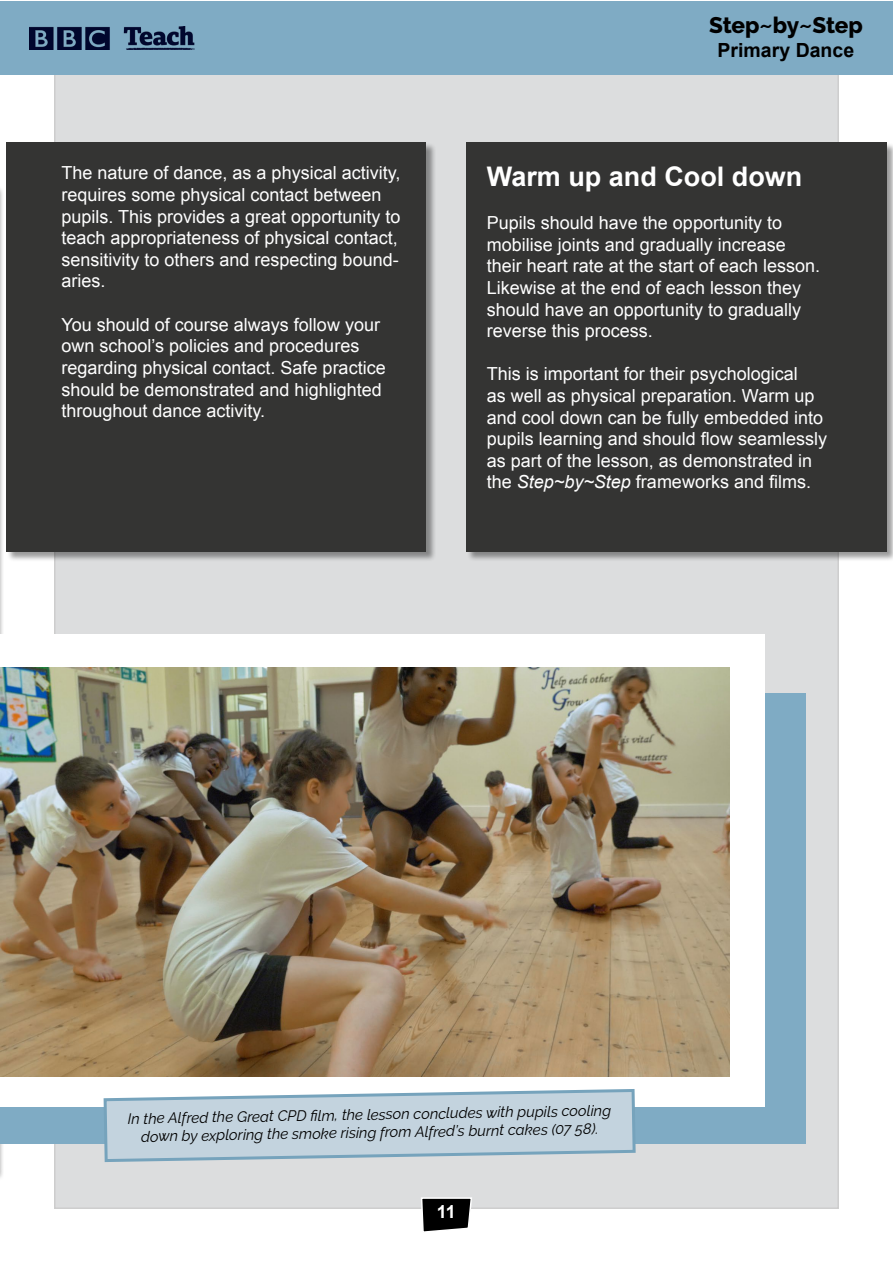
<style>
.page{position:relative;width:893px;height:1263px;background:#fff}
.page>*{position:absolute;margin:0;border:0;box-sizing:border-box;transform-origin:0 0}
.t1{font:700 27px "Arial";color:#fff}
.t2{font:800 22.5px "Raleway";letter-spacing:-.005em;color:#000}
.t3{font:700 19.5px "Arial";color:#000}
.t4{font:18px/21.6px "Arial";color:#fff}
.t5{font:700 18px "Arial";color:#fff}
.t6{font:italic 15px/18px "Raleway";color:#000;text-align:center}
.s1{font-style:italic}
</style>
<div class="page">
<hr style="left:0;top:185px;width:4px;height:995px;background:#000;opacity:.4">
<div style="left:55px;top:14px;width:783px;height:1194px;background:#dcddde"></div>
<div style="left:6px;top:142px;width:430px;height:420px;background:#000;opacity:.4"></div>
<div style="left:6px;top:142px;width:420px;height:409px;background:#343433"></div>
<div style="left:466px;top:142px;width:427px;height:420px;background:#000;opacity:.4"></div>
<div style="left:466px;top:142px;width:420px;height:409px;background:#343433"></div>
<div style="left:0;top:1px;width:893px;height:73px;background:#7fabc4"></div>
<img style="left:29px;top:26px;width:165px;height:24px">
<div style="left:0;top:693px;width:806px;height:451px;background:#7fabc4"></div>
<div style="left:1px;top:634px;width:764px;height:473px;background:#fff"></div>
<img style="left:0;top:667px;width:729px;height:410px">
<svg style="left:103px;top:1089px;width:533px;height:73px"></svg>
<svg style="left:420px;top:1197px;width:53px;height:35px"></svg>
<p class="t4" style="left:62px;top:163px;width:340px">The nature of dance, as a physical activity, requires some physical contact between pupils. This provides a great opportunity to teach appropriateness of physical contact, sensitivity to others and respecting bound&shy;aries.</p>
<p class="t4" style="left:62px;top:314px;width:326px">You should of course always follow your own school’s policies and procedures regarding physical contact. Safe practice should be demonstrated and highlighted throughout dance activity.</p>
<p class="t2" style="left:709px;top:12px;width:155px">Step~by~Step</p>
<p class="t3" style="left:718px;top:37px;width:138px">Primary Dance</p>
<h1 class="t1" style="left:487px;top:159px;width:317px">Warm up and Cool down</h1>
<p class="t4" style="left:487px;top:212px;width:335px">Pupils should have the opportunity to mobilise joints and gradually increase their heart rate at the start of each lesson.<br>Likewise at the end of each lesson they should have an opportunity to gradually reverse this process.</p>
<p class="t4" style="left:487px;top:363px;width:342px">This is important for their psychological<br>as well as physical preparation. Warm up and cool down can be fully embedded into pupils learning and should flow seamlessly as part of the lesson, as demonstrated in the <span class="s1">Step~by~Step</span> frameworks and films.</p>
<p class="t6" style="left:128px;top:1109px;width:485px;rotate:-1deg">In the Alfred the Great CPD fi lm, the lesson concludes with pupils cooling down by exploring the smoke rising from Alfred’s burnt cakes (07 58).</p>
<p class="t5" style="left:437px;top:1200px;width:21px">11</p>
</div>
